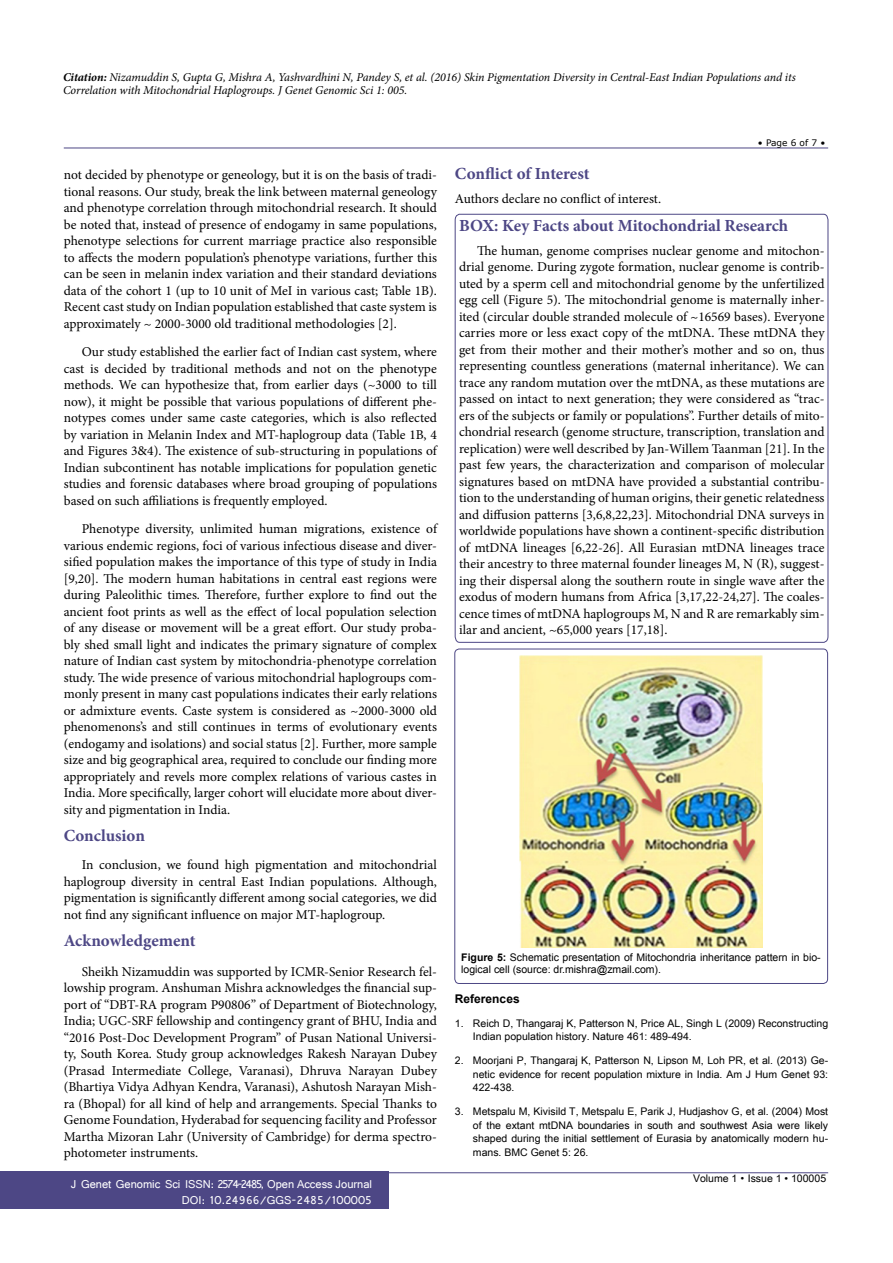
<style>
.page{position:relative;width:893px;height:1263px;background:#fff}
.page>*{position:absolute;margin:0;border:0;box-sizing:border-box;transform-origin:0 0}
.t1{font:700 16.95px "Minion Pro";color:#4d4785}
.t2{font:13.5px/16.5px "Minion Pro";letter-spacing:-.005em;color:#000;text-align:justify}
.t3{font:italic 12px/13.5px "Minion Pro";letter-spacing:-.01em;color:#000}
.t4{font:12px/16.5px "Shruti";color:#fff;text-align:right}
.t5{font:700 12px "Arial";color:#000}
.t6{font:10.5px/13.5px "Arial Unicode MS";color:#000;text-align:justify}
.t7{font:10.5px/12px "Arial";color:#000}
.t8{font:9px "MS Reference Sans Serif";color:#000}
.s1{font-weight:700}
.s2{font-family:"Batang"}
</style>
<div class="page">
<hr style="left:64px;top:148px;width:764px;height:1px;background:#4d4785">
<hr style="left:64px;top:1172px;width:764px;height:1px;background:#4d4785">
<div style="left:0;top:1171px;width:389px;height:38px;background:#4d4785"></div>
<svg style="left:455px;top:214px;width:373px;height:429px"></svg>
<div style="left:455px;top:649px;width:373px;height:335px;border:1px solid #4d4785;border-radius:5px"></div>
<img style="left:520px;top:655px;width:242px;height:293px">
<p class="t3" style="left:63px;top:70px;width:734px"><span class="s1">Citation:</span> Nizamuddin S, Gupta G, Mishra A, Yashvardhini N, Pandey S, et al. (2016) Skin Pigmentation Diversity in Central-East Indian Populations and its<br>Correlation with Mitochondrial Haplogroups. J Genet Genomic Sci 1: 005.</p>
<p class="t2" style="left:64px;top:167px;width:375px">not decided by phenotype or geneology, but it is on the basis of tradi&shy;tional reasons. Our study, break the link between maternal geneology and phenotype correlation through mitochondrial research. It should be noted that, instead of presence of endogamy in same populations, phenotype selections for current marriage practice also responsible to affects the modern population’s phenotype variations, further this can be seen in melanin index variation and their standard deviations data of the cohort 1 (up to 10 unit of MeI in various cast; Table 1B).<br>Recent cast study on Indian population established that caste system is approximately ~ 2000-3000 old traditional methodologies [2].</p>
<p class="t2" style="left:64px;top:344px;width:375px;text-indent:18px">Our study established the earlier fact of Indian cast system, where cast is decided by traditional methods and not on the phenotype methods. We can hypothesize that, from earlier days (~3000 to till now), it might be possible that various populations of different phe&shy;notypes comes under same caste categories, which is also reflected by variation in Melanin Index and MT-haplogroup data (Table 1B, 4 and Figures 3&amp;4). The existence of sub-structuring in populations of Indian subcontinent has notable implications for population genetic studies and forensic databases where broad grouping of populations based on such affiliations is frequently employed.</p>
<p class="t2" style="left:64px;top:521px;width:375px;text-indent:18px">Phenotype diversity, unlimited human migrations, existence of various endemic regions, foci of various infectious disease and diver&shy;sified population makes the importance of this type of study in India [9,20]. The modern human habitations in central east regions were during Paleolithic times. Therefore, further explore to find out the ancient foot prints as well as the effect of local population selection of any disease or movement will be a great effort. Our study proba&shy;bly shed small light and indicates the primary signature of complex nature of Indian cast system by mitochondria-phenotype correlation study. The wide presence of various mitochondrial haplogroups com&shy;monly present in many cast populations indicates their early relations or admixture events. Caste system is considered as ~2000-3000 old phenomenons’s and still continues in terms of evolutionary events (endogamy and isolations) and social status [2]. Further, more sample size and big geographical area, required to conclude our finding more appropriately and revels more complex relations of various castes in India. More specifically, larger cohort will elucidate more about diver&shy;sity and pigmentation in India.</p>
<p class="t1" style="left:64px;top:823px;width:83px">Conclusion</p>
<p class="t2" style="left:64px;top:857px;width:375px;text-indent:18px">In conclusion, we found high pigmentation and mitochondrial haplogroup diversity in central East Indian populations. Although, pigmentation is significantly different among social categories, we did not find any significant influence on major MT-haplogroup.</p>
<p class="t1" style="left:64px;top:928px;width:133px">Acknowledgement</p>
<p class="t2" style="left:64px;top:963px;width:375px;text-indent:18px">Sheikh Nizamuddin was supported by ICMR-Senior Research fel&shy;lowship program. Anshuman Mishra acknowledges the financial sup&shy;port of “DBT-RA program P90806” of Department of Biotechnology, India; UGC-SRF fellowship and contingency grant of BHU, India and “2016 Post-Doc Development Program” of Pusan National Universi&shy;ty, South Korea. Study group acknowledges Rakesh Narayan Dubey (Prasad Intermediate College, Varanasi), Dhruva Narayan Dubey (Bhartiya Vidya Adhyan Kendra, Varanasi), Ashutosh Narayan Mish&shy;ra (Bhopal) for all kind of help and arrangements. Special Thanks to Genome Foundation, Hyderabad for sequencing facility and Professor Martha Mizoran Lahr (University of Cambridge) for derma spectro&shy;photometer instruments.</p>
<p class="t4" style="left:71px;top:1175px;width:303px">J Genet Genomic Sci ISSN: 2574-2485, Open Access Journal<br>DOI: 10.24966/GGS-2485/100005</p>
<p class="t1" style="left:455px;top:162px;width:136px">Conflict of Interest</p>
<p class="t2" style="left:455px;top:191px;width:208px">Authors declare no conflict of interest.</p>
<p class="t8" style="left:758px;top:137px;width:69px">• Page 6 of 7 •</p>
<p class="t1" style="left:459px;top:214px;width:331px">BOX: Key Facts about Mitochondrial Research</p>
<p class="t2" style="left:459px;top:242px;width:367px;text-indent:18px">The human, genome comprises nuclear genome and mitochon&shy;drial genome. During zygote formation, nuclear genome is contrib&shy;uted by a sperm cell and mitochondrial genome by the unfertilized egg cell (Figure 5). The mitochondrial genome is maternally inher&shy;ited (circular double stranded molecule of ~16569 bases). Everyone carries more or less exact copy of the mtDNA. These mtDNA they get from their mother and their mother’s mother and so on, thus representing countless generations (maternal inheritance). We can trace any random mutation over the mtDNA, as these mutations are passed on intact to next generation; they were considered as “trac&shy;ers of the subjects or family or populations”. Further details of mito&shy;chondrial research (genome structure, transcription, translation and replication) were well described by Jan-Willem Taanman [21]. In the past few years, the characterization and comparison of molecular signatures based on mtDNA have provided a substantial contribu&shy;tion to the understanding of human origins, their genetic relatedness and diffusion patterns [3,6,8,22,23]. Mitochondrial DNA surveys in worldwide populations have shown a continent-specific distribution of mtDNA lineages [6,22-26]. All Eurasian mtDNA lineages trace their ancestry to three maternal founder lineages M, N (R), suggest&shy;ing their dispersal along the southern route in single wave after the exodus of modern humans from Africa [3,17,22-24,27]. The coales&shy;cence times of mtDNA haplogroups M, N and R are remarkably sim&shy;ilar and ancient, ~65,000 years [17,18].</p>
<p class="t7" style="left:461px;top:952px;width:361px"><span class="s1">Figure 5:</span> Schematic presentation of Mitochondria inheritance pattern in bio&shy;logical cell (source: dr.mishra@zmail.com).</p>
<p class="t5" style="left:455px;top:991px;width:66px">References</p>
<p class="t6" style="left:473px;top:1016px;width:357px;text-indent:-18px">1. Reich D, Thangaraj K, Patterson N, Price AL, Singh L (2009) Reconstructing<br>Indian population history. Nature 461: 489-494.</p>
<p class="t6" style="left:473px;top:1054px;width:357px;text-indent:-18px">2. Moorjani P, Thangaraj K, Patterson N, Lipson M, Loh PR, et al. (2013) Ge&shy;netic evidence for recent population mixture in India. Am J Hum Genet 93:<br>422-438.</p>
<p class="t6" style="left:473px;top:1105px;width:357px;text-indent:-18px">3. Metspalu M, Kivisild T, Metspalu E, Parik J, Hudjashov G, et al. (2004) Most of the extant mtDNA boundaries in south and southwest Asia were likely shaped during the initial settlement of Eurasia by anatomically modern hu&shy;mans. BMC Genet 5: 26.</p>
<p class="t6" style="left:693px;top:1171px;width:135px">Volume 1 <span class="s2">•</span> Issue 1 • 100005</p>
</div>
